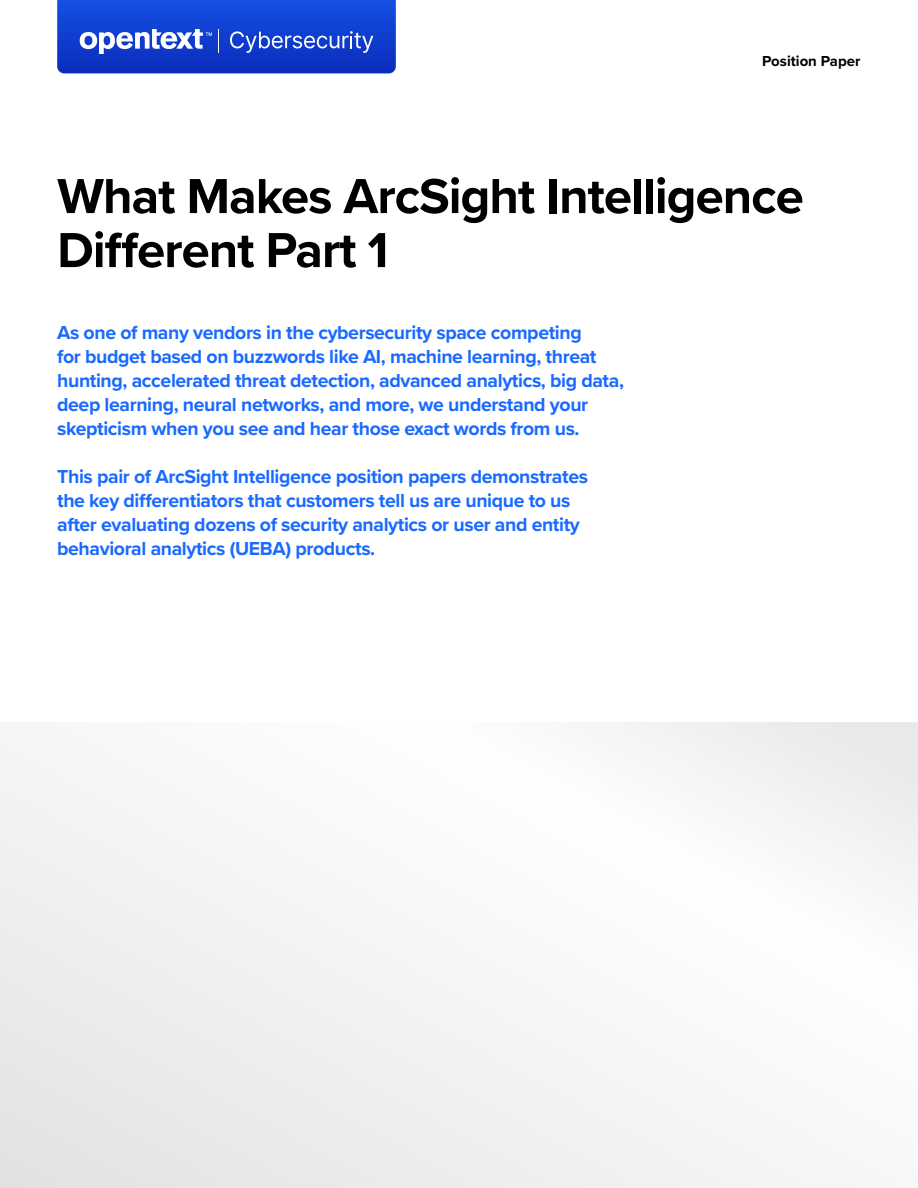
<style>
.page{position:relative;width:918px;height:1188px;background:#fff}
.page>*{position:absolute;margin:0;border:0;box-sizing:border-box;transform-origin:0 0}
.t1{font:700 51px/54px "Proxima Nova";letter-spacing:-.02em;color:#000}
.t2{font:700 19.5px/24px "Proxima Nova";letter-spacing:-.02em;color:#1a6aff}
.t3{font:700 15px "Proxima Nova";color:#000}
</style>
<div class="page">
<svg style="left:57px;top:0;width:339px;height:73px"></svg>
<div style="left:0;top:723px;width:918px;height:465px;background:#f5f5f6"></div>
<p class="t3" style="left:762px;top:50px;width:100px">Position Paper</p>
<h1 class="t1" style="left:57px;top:168px;width:748px">What Makes ArcSight Intelligence<br>Diferent Part 1</h1>
<p class="t2" style="left:57px;top:320px;width:568px">As one of many vendors in the cybersecurity space competing<br>for budget based on buzzwords like AI, machine learning, threat hunting, accelerated threat detection, advanced analytics, big data, deep learning, neural networks, and more, we understand your skepticism when you see and hear those exact words from us.</p>
<p class="t2" style="left:57px;top:464px;width:532px">This pair of ArcSight Intelligence position papers demonstrates the key diferentiators that customers tell us are unique to us after evaluating dozens of security analytics or user and entity behavioral analytics (UEBA) products.</p>
</div>
